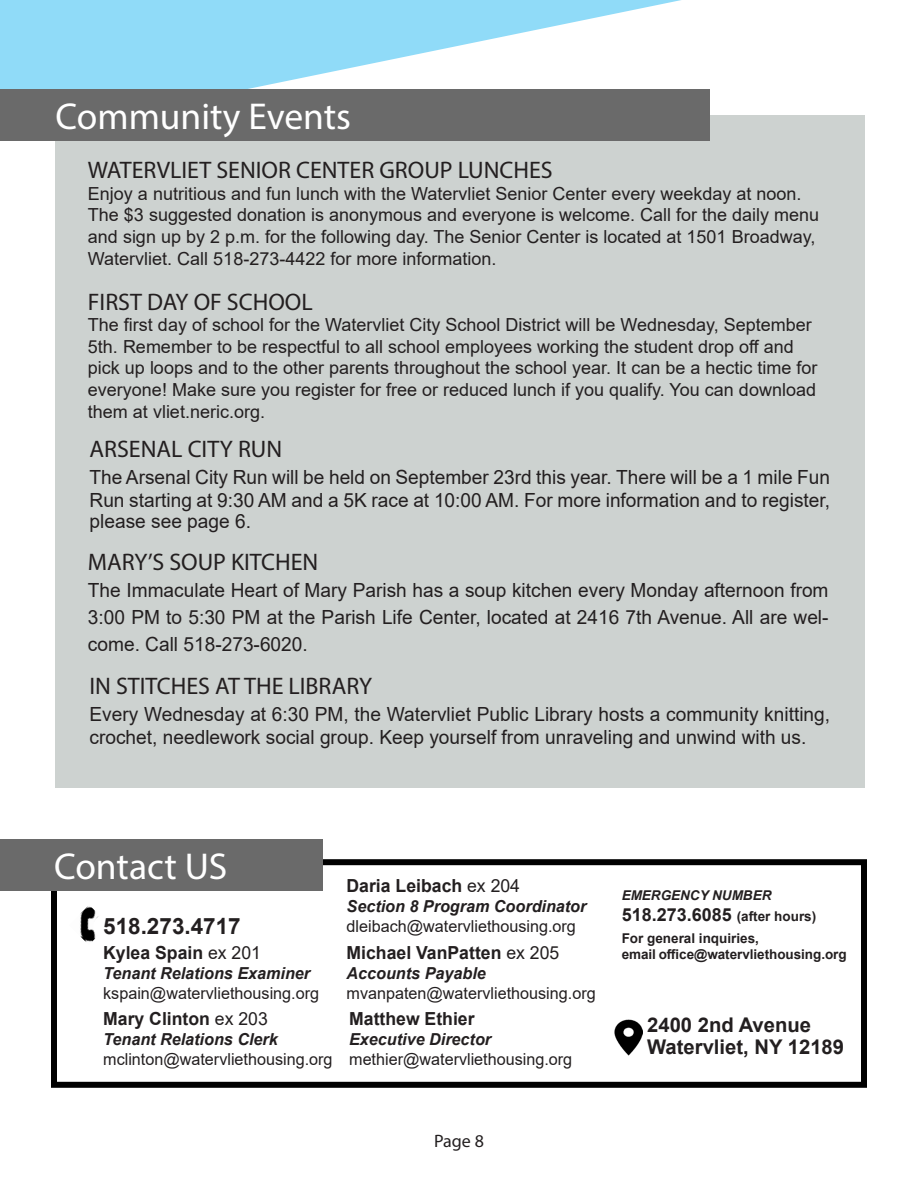
<style>
.page{position:relative;width:918px;height:1188px;background:#fff}
.page>*{position:absolute;margin:0;border:0;box-sizing:border-box;transform-origin:0 0}
.t1{font:37.5px "Myriad Pro";color:#fff}
.Body_text{font:24px "Myriad Pro";color:#231f20}
.Body_text-2{font:700 22.5px "Arial";color:#231f20}
.Body_text-3{font:700 20.25px "Arial";color:#231f20}
.Body_text-4{font:19.5px/23.4px "Arial";color:#231f20}
.t2{font:18px/21.6px "Arial";color:#231f20}
.Body_text-5{font:700 18px "Arial";color:#231f20}
.t3{font:18px "Myriad Pro";color:#231f20}
.Body_text-6{font:16.5px "Arial";color:#231f20}
.Body_text-7{font:italic 700 16.5px "Arial";color:#231f20}
.Body_text-8{font:700 13.5px "Arial";letter-spacing:-.005em;color:#231f20}
.Body_text-9{font:italic 700 13.5px "Arial";color:#231f20}
.s1{font-weight:400}
.s2{font-size:13.5px}
</style>
<div class="page">
<div style="left:51px;top:859px;width:816px;height:229px;border:6px solid #000"></div>
<img style="left:80px;top:906px;width:19px;height:36px">
<svg style="left:0;top:0;width:681px;height:140px;fill:#90dbf8"></svg>
<div style="left:55px;top:115px;width:810px;height:673px;background:#cdd2d0"></div>
<div style="left:1px;top:89px;width:709px;height:52px;background:#6a6a6a"></div>
<div style="left:0;top:839px;width:322px;height:52px;background:#6a6a6a"></div>
<div style="left:93px;top:914px;width:28px;height:25px;background:#fff;border-radius:50%"></div>
<img style="left:615px;top:1020px;width:28px;height:36px">
<p class="t1" style="left:56px;top:94px;width:297px">Community Events</p>
<p class="Body_text" style="left:88px;top:155px;width:466px">WATERVLIET SENIOR CENTER GROUP LUNCHES</p>
<p class="t2" style="left:88px;top:183px;width:733px">Enjoy a nutritious and fun lunch with the Watervliet Senior Center every weekday at noon.<br>The $3 suggested donation is anonymous and everyone is welcome. Call for the daily menu and sign up by 2 p.m. for the following day. The Senior Center is located at 1501 Broadway, Watervliet. Call 518-273-4422 for more information.</p>
<p class="Body_text" style="left:88px;top:287px;width:226px">FIRST DAY OF SCHOOL</p>
<p class="t2" style="left:88px;top:314px;width:731px">The first day of school for the Watervliet City School District will be Wednesday, September 5th. Remember to be respectful to all school employees working the student drop off and pick up loops and to the other parents throughout the school year. It can be a hectic time for everyone! Make sure you register for free or reduced lunch if you qualify. You can download them at vliet.neric.org.</p>
<p class="Body_text" style="left:90px;top:434px;width:194px">ARSENAL CITY RUN</p>
<p class="Body_text-4" style="left:90px;top:465px;width:742px">The Arsenal City Run will be held on September 23rd this year. There will be a 1 mile Fun<br>Run starting at 9:30 AM and a 5K race at 10:00 AM. For more information and to register,</p>
<p class="Body_text-4" style="left:90px;top:509px;width:163px">please see page 6.</p>
<p class="Body_text" style="left:88px;top:548px;width:232px">MARY’S SOUP KITCHEN</p>
<p class="Body_text-4" style="left:88px;top:577px;width:742px;line-height:27px;text-align:justify">The Immaculate Heart of Mary Parish has a soup kitchen every Monday afternoon from 3:00 PM to 5:30 PM at the Parish Life Center, located at 2416 7th Avenue. All are wel&shy;come. Call 518-273-6020.</p>
<p class="Body_text" style="left:90px;top:671px;width:284px">IN STITCHES AT THE LIBRARY</p>
<p class="Body_text-4" style="left:90px;top:702px;width:742px">Every Wednesday at 6:30 PM, the Watervliet Public Library hosts a community knitting, crochet, needlework social group. Keep yourself from unraveling and unwind with us.</p>
<p class="t1" style="left:54px;top:843px;width:175px">Contact US</p>
<p class="Body_text-2" style="left:103px;top:911px;width:139px">518.273.4717</p>
<p class="Body_text-5" style="left:103px;top:940px;width:159px">Kylea Spain <span class="s1">ex 201</span></p>
<p class="Body_text-7" style="left:103px;top:962px;width:208px">Tenant Relations Examiner</p>
<p class="Body_text-6" style="left:103px;top:982px;width:217px">kspain@watervliethousing.org</p>
<p class="Body_text-5" style="left:103px;top:1006px;width:166px">Mary Clinton <span class="s1">ex 203</span></p>
<p class="Body_text-7" style="left:103px;top:1028px;width:176px">Tenant Relations Clerk</p>
<p class="Body_text-6" style="left:103px;top:1048px;width:231px">mclinton@watervliethousing.org</p>
<p class="Body_text-5" style="left:347px;top:873px;width:175px">Daria Leibach <span class="s1">ex 204</span></p>
<p class="Body_text-7" style="left:347px;top:895px;width:241px">Section 8 Program Coordinator</p>
<p class="Body_text-6" style="left:347px;top:915px;width:231px">dleibach@watervliethousing.org</p>
<p class="Body_text-5" style="left:347px;top:940px;width:214px">Michael VanPatten <span class="s1">ex 205</span></p>
<p class="Body_text-7" style="left:347px;top:962px;width:141px">Accounts Payable</p>
<p class="Body_text-6" style="left:347px;top:982px;width:251px">mvanpaten@watervliethousing.org</p>
<p class="Body_text-5" style="left:349px;top:1006px;width:127px">Matthew Ethier</p>
<p class="Body_text-7" style="left:349px;top:1028px;width:143px">Executive Director</p>
<p class="Body_text-6" style="left:349px;top:1048px;width:225px">methier@watervliethousing.org</p>
<p class="t3" style="left:434px;top:1130px;width:51px">Page 8</p>
<p class="Body_text-9" style="left:622px;top:886px;width:151px">EMERGENCY NUMBER</p>
<p class="Body_text-5" style="left:622px;top:902px;width:196px">518.273.6085 <span class="s2">(after hours)</span></p>
<p class="Body_text-8" style="left:622px;top:929px;width:139px">For general inquiries,</p>
<p class="Body_text-8" style="left:622px;top:945px;width:227px">email office@watervliethousing.org</p>
<p class="Body_text-3" style="left:647px;top:1010px;width:165px">2400 2nd Avenue</p>
<p class="Body_text-3" style="left:647px;top:1033px;width:198px">Watervliet, NY 12189</p>
</div>
